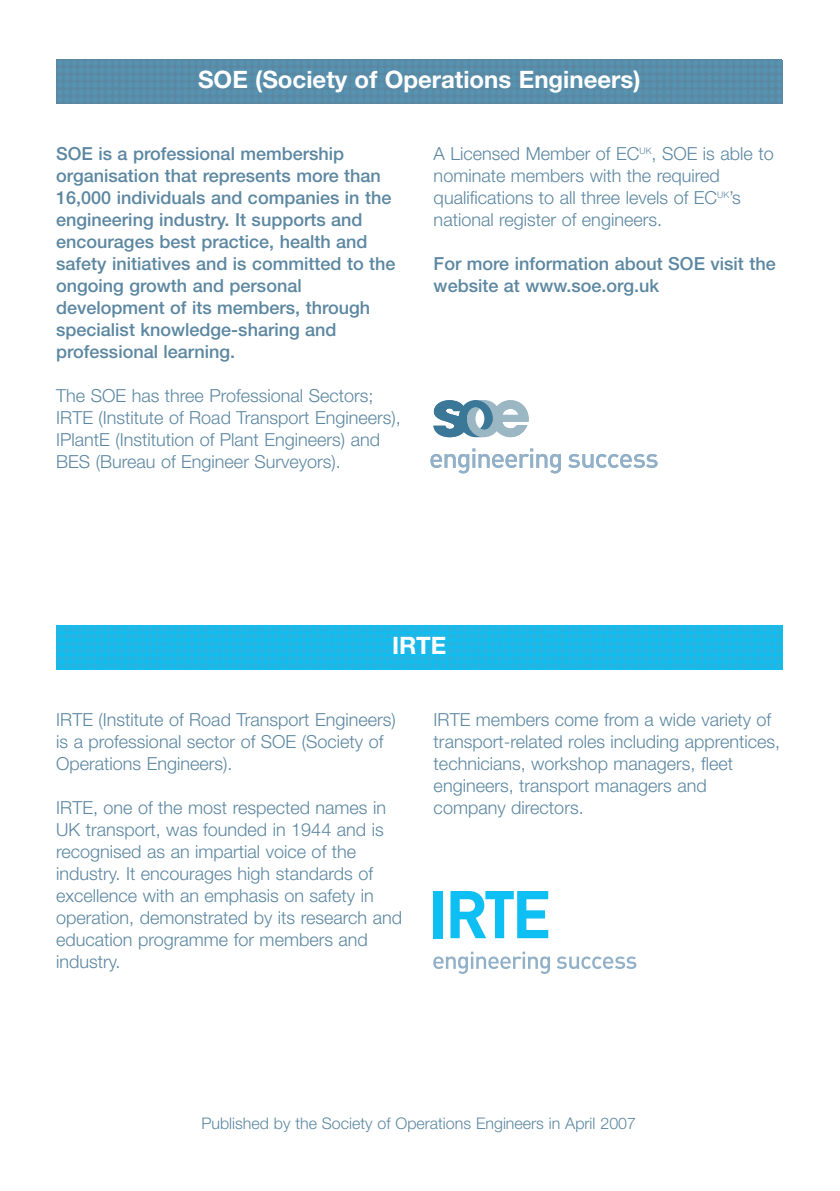
<style>
.page{position:relative;width:840px;height:1191px;background:#fff}
.page>*{position:absolute;margin:0;border:0;box-sizing:border-box;transform-origin:0 0}
.t1{font:700 24px "Helvetica Neue";color:#fff}
.t2{font:300 18px/22px "Helvetica Neue";color:#5c87a1}
.t3{font:500 18px/22px "Helvetica Neue";color:#5c87a1}
.t4{font:300 16px "Helvetica Neue";color:#5c87a1}
</style>
<div class="page">
<div style="left:56px;top:59px;width:725px;height:45px;background:#5c87a1"></div>
<img style="left:57px;top:61px;width:724px;height:41px">
<svg style="left:433px;top:400px;width:95px;height:38px"></svg>
<div style="left:56px;top:625px;width:726px;height:44px;background:#0dbff2"></div>
<img style="left:56px;top:626px;width:726px;height:43px">
<div style="left:433px;top:891px;width:9px;height:47px;background:#0dbff2"></div>
<svg style="left:450px;top:891px;width:98px;height:47px"></svg>
<svg style="left:433px;top:951px;width:116px;height:23px"></svg>
<svg style="left:556px;top:956px;width:80px;height:13px"></svg>
<svg style="left:430px;top:448px;width:130px;height:25px"></svg>
<svg style="left:568px;top:454px;width:89px;height:14px"></svg>
<h1 class="t1" style="left:198px;top:71px;width:444px">SOE (Society of Operations Engineers)</h1>
<p class="t3" style="left:56px;top:144px;width:341px">SOE is a professional membership organisation that represents more than 16,000 individuals and companies in the engineering industry. It supports and encourages best practice, health and safety initiatives and is committed to the ongoing growth and personal development of its members, through specialist knowledge-sharing and professional learning.</p>
<p class="t2" style="left:56px;top:386px;width:346px">The SOE has three Professional Sectors; IRTE (Institute of Road Transport Engineers), IPlantE (Institution of Plant Engineers) and BES (Bureau of Engineer Surveyors).</p>
<p class="t2" style="left:433px;top:144px;width:341px">A Licensed Member of EC<sup>UK</sup>, SOE is able to nominate members with the required qualifications to all three levels of EC<sup>UK</sup>’s national register of engineers.</p>
<p class="t3" style="left:433px;top:254px;width:343px">For more information about SOE visit the website at www.soe.org.uk</p>
<h1 class="t1" style="left:392px;top:637px;width:56px">IRTE</h1>
<p class="t2" style="left:56px;top:710px;width:341px">IRTE (Institute of Road Transport Engineers) is a professional sector of SOE (Society of<br>Operations Engineers).</p>
<p class="t2" style="left:56px;top:798px;width:347px">IRTE, one of the most respected names in UK transport, was founded in 1944 and is recognised as an impartial voice of the industry. It encourages high standards of excellence with an emphasis on safety in operation, demonstrated by its research and education programme for members and industry.</p>
<p class="t2" style="left:433px;top:710px;width:348px">IRTE members come from a wide variety of transport-related roles including apprentices, technicians, workshop managers, fleet engineers, transport managers and company directors.</p>
<p class="t4" style="left:201px;top:1117px;width:436px">Published by the Society of Operations Engineers in April 2007</p>
</div>
